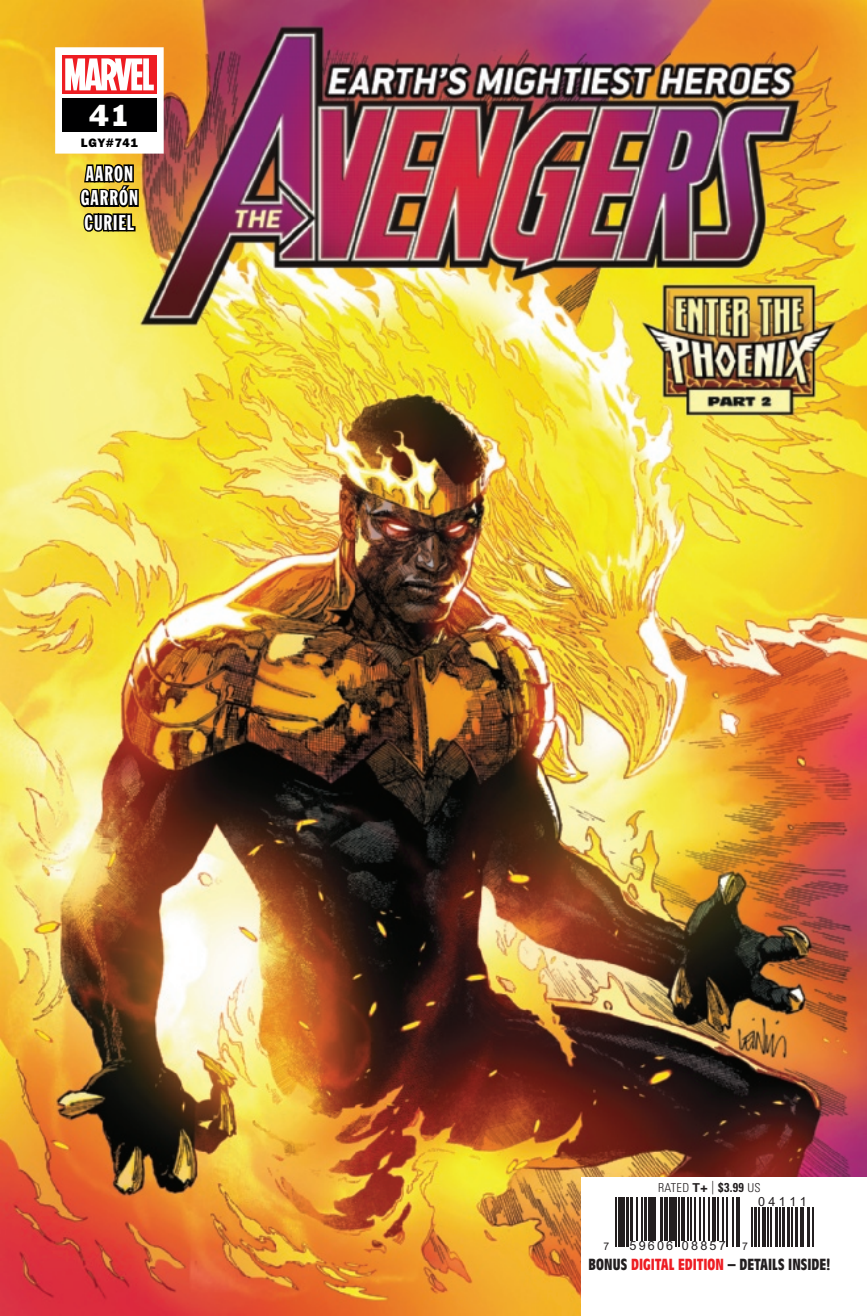
<style>
.page{position:relative;width:867px;height:1316px;background:#fff}
.page>*{position:absolute;margin:0;border:0;box-sizing:border-box;transform-origin:0 0}
.t1{font:28px "Franklin Gothic Std";color:#fff}
.t2{font:21px/24.5px "Franklin Gothic Std Extra Cond";letter-spacing:.05em;color:#fff}
.t3{font:700 condensed 15.75px "Antique Olive Std";letter-spacing:.005em;color:#231f20}
.t4{font:12.6px "Arial";letter-spacing:.17em;color:#231f20}
.t5{font:300 condensed 12.25px "Univers LT Std";letter-spacing:.025em;color:#231f20}
.t6{font:12.25px "ITC Franklin Gothic Std Hvy";letter-spacing:.07em;color:#000001}
.t7{font:10.5px "Arial";color:#231f20}
.s1{font-weight:700;font-stretch:normal}
.s2{font-size:13.47px}
.s3{font-weight:700;font-size:12.78px}
.s4{color:#ee1d23}
</style>
<div class="page">
<img style="left:0;top:0;width:866px;height:1315px">
<svg style="left:78px;top:153px;width:62px;height:80px;background:#6e5f1d"></svg>
<div style="left:581px;top:1177px;width:285px;height:138px;background:#fff"></div>
<hr style="left:615px;top:1196px;width:1px;height:50px;background:#231f20">
<hr style="left:617px;top:1196px;width:2px;height:50px;background:#231f20">
<hr style="left:620px;top:1196px;width:4px;height:50px;background:#231f20">
<hr style="left:625px;top:1196px;width:3px;height:50px;background:#231f20">
<hr style="left:629px;top:1196px;width:3px;height:43px;background:#231f20">
<hr style="left:636px;top:1196px;width:1px;height:43px;background:#231f20">
<hr style="left:641px;top:1196px;width:1px;height:43px;background:#231f20">
<hr style="left:644px;top:1196px;width:2px;height:43px;background:#231f20">
<hr style="left:648px;top:1196px;width:1px;height:43px;background:#231f20">
<div style="left:650px;top:1196px;width:5px;height:43px;background:#231f20"></div>
<hr style="left:659px;top:1196px;width:3px;height:43px;background:#231f20">
<hr style="left:663px;top:1196px;width:2px;height:43px;background:#231f20">
<hr style="left:666px;top:1196px;width:1px;height:43px;background:#231f20">
<div style="left:669px;top:1196px;width:5px;height:43px;background:#231f20"></div>
<hr style="left:675px;top:1196px;width:1px;height:50px;background:#231f20">
<hr style="left:678px;top:1196px;width:1px;height:50px;background:#231f20">
<svg style="left:681px;top:1197px;width:3px;height:42px"></svg>
<hr style="left:687px;top:1196px;width:1px;height:43px;background:#231f20">
<hr style="left:689px;top:1196px;width:2px;height:43px;background:#231f20">
<hr style="left:693px;top:1196px;width:2px;height:43px;background:#231f20">
<hr style="left:699px;top:1196px;width:1px;height:43px;background:#231f20">
<hr style="left:703px;top:1196px;width:1px;height:43px;background:#231f20">
<hr style="left:708px;top:1196px;width:1px;height:43px;background:#231f20">
<hr style="left:712px;top:1196px;width:4px;height:43px;background:#231f20">
<hr style="left:717px;top:1196px;width:1px;height:43px;background:#231f20">
<hr style="left:722px;top:1196px;width:1px;height:43px;background:#231f20">
<hr style="left:726px;top:1196px;width:1px;height:50px;background:#231f20">
<hr style="left:731px;top:1196px;width:2px;height:50px;background:#231f20">
<hr style="left:735px;top:1196px;width:2px;height:50px;background:#231f20">
<hr style="left:738px;top:1196px;width:1px;height:50px;background:#231f20">
<hr style="left:751px;top:1206px;width:1px;height:40px;background:#231f20">
<hr style="left:754px;top:1206px;width:2px;height:40px;background:#231f20">
<hr style="left:758px;top:1206px;width:1px;height:40px;background:#231f20">
<hr style="left:762px;top:1206px;width:3px;height:40px;background:#231f20">
<hr style="left:767px;top:1206px;width:1px;height:40px;background:#231f20">
<hr style="left:769px;top:1206px;width:2px;height:40px;background:#231f20">
<hr style="left:775px;top:1206px;width:2px;height:40px;background:#231f20">
<hr style="left:779px;top:1206px;width:1px;height:40px;background:#231f20">
<hr style="left:781px;top:1206px;width:3px;height:40px;background:#231f20">
<hr style="left:786px;top:1206px;width:3px;height:40px;background:#231f20">
<hr style="left:790px;top:1206px;width:2px;height:40px;background:#231f20">
<hr style="left:794px;top:1206px;width:3px;height:40px;background:#231f20">
<hr style="left:800px;top:1206px;width:1px;height:40px;background:#231f20">
<hr style="left:802px;top:1206px;width:1px;height:40px;background:#231f20">
<hr style="left:806px;top:1206px;width:3px;height:40px;background:#231f20">
<hr style="left:811px;top:1206px;width:2px;height:40px;background:#231f20">
<div style="left:55px;top:47px;width:109px;height:106px;background:#fff"></div>
<div style="left:62px;top:98px;width:95px;height:34px;background:#000001"></div>
<div style="left:62px;top:55px;width:95px;height:38px;background:#ee1d23"></div>
<svg style="left:65px;top:58px;width:89px;height:32px"></svg>
<h1 class="t1" style="left:89px;top:97px;width:42px">41</h1>
<p class="t6" style="left:81px;top:135px;width:59px">LGY#741</p>
<h2 class="t2" style="left:81px;top:162px;width:59px">AARON<br>GARRÓN<br>CURIEL</h2>
<p class="t5" style="left:658px;top:1179px;width:104px">RATED <span class="s1">T+</span> <span class="s2">|</span> <span class="s3">$3.99</span> US</p>
<p class="t4" style="left:757px;top:1192px;width:50px">04111</p>
<p class="t7" style="left:603px;top:1239px;width:7px">7</p>
<p class="t4" style="left:629px;top:1237px;width:98px">59606 08857</p>
<p class="t7" style="left:742px;top:1239px;width:7px">7</p>
<p class="t3" style="left:588px;top:1255px;width:243px">BONUS <span class="s4">DIGITAL EDITION</span> – DETAILS INSIDE!</p>
</div>
